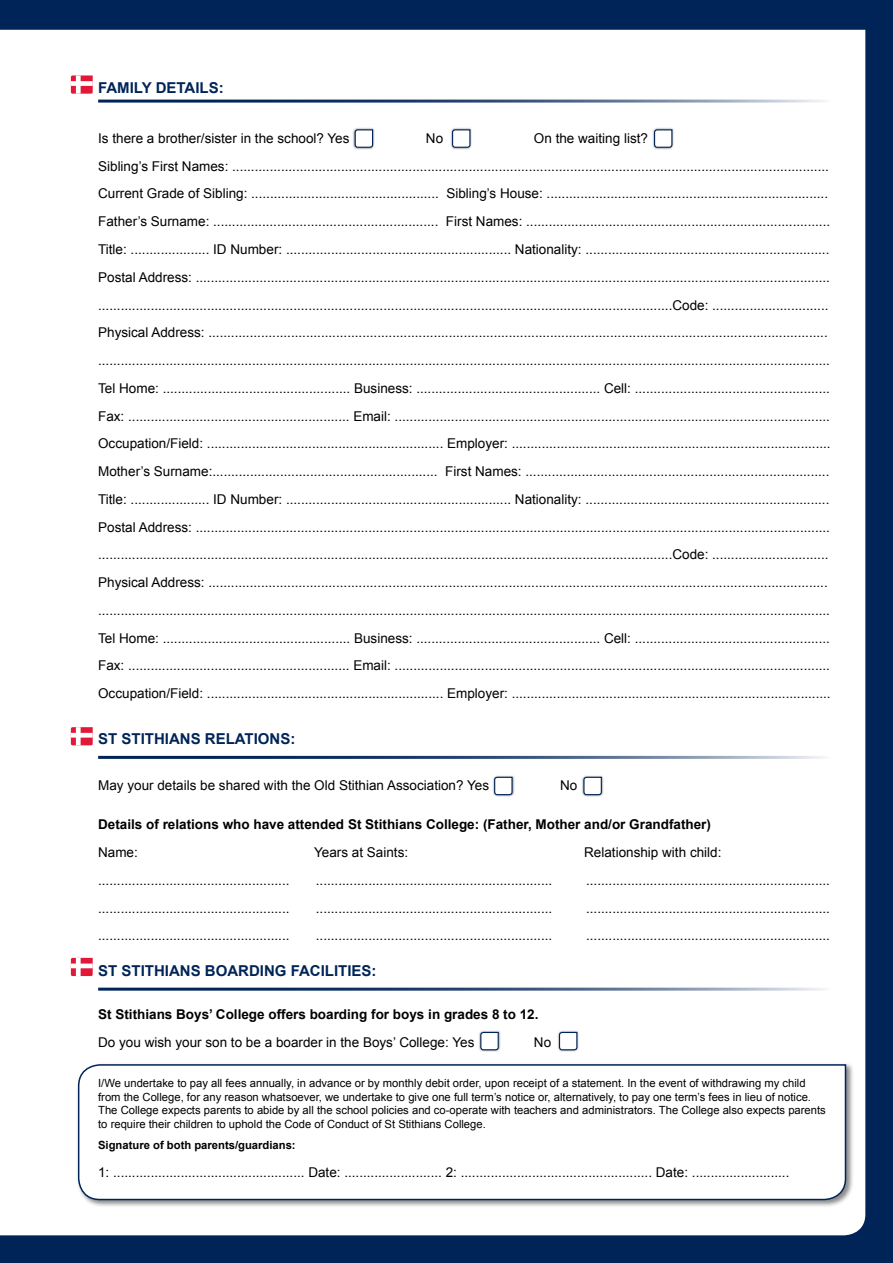
<style>
.page{position:relative;width:893px;height:1263px;background:#002458}
.page>*{position:absolute;margin:0;border:0;box-sizing:border-box;transform-origin:0 0}
.t1{font:700 15px "Arial";color:#002458}
.t2{font:13.5px/27.8px "Arial";color:#000}
.t3{font:700 13.5px "Arial";color:#000}
.t4{font:11.25px/13.5px "Arial";color:#000}
.t5{font:700 11.25px "Arial";color:#000}
</style>
<div class="page">
<div style="left:0;top:30px;width:865px;height:1205px;background:#fff"></div>
<div style="left:76px;top:1062px;width:778px;height:146px;background:#000;opacity:.46"></div>
<div style="left:77px;top:1063px;width:770px;height:138px;background:#fff"></div>
<hr style="left:98px;top:100px;width:733px;height:3px;background:#002458">
<hr style="left:98px;top:756px;width:733px;height:3px;background:#002458">
<hr style="left:98px;top:988px;width:733px;height:3px;background:#002458">
<svg style="left:71px;top:75px;width:22px;height:19px"></svg>
<div style="left:76px;top:75px;width:5px;height:19px;background:#fff"></div>
<div style="left:71px;top:81px;width:22px;height:5px;background:#fff"></div>
<svg style="left:71px;top:727px;width:22px;height:18px"></svg>
<div style="left:76px;top:727px;width:5px;height:18px;background:#fff"></div>
<div style="left:71px;top:733px;width:22px;height:5px;background:#fff"></div>
<svg style="left:71px;top:958px;width:22px;height:18px"></svg>
<div style="left:76px;top:958px;width:5px;height:18px;background:#fff"></div>
<div style="left:71px;top:963px;width:22px;height:5px;background:#fff"></div>
<div style="left:353px;top:127px;width:22px;height:22px;background:#000;opacity:.49"></div>
<svg style="left:354px;top:129px;width:20px;height:19px"></svg>
<div style="left:450px;top:127px;width:22px;height:22px;background:#000;opacity:.49"></div>
<svg style="left:451px;top:129px;width:20px;height:19px"></svg>
<div style="left:652px;top:127px;width:22px;height:22px;background:#000;opacity:.49"></div>
<svg style="left:653px;top:129px;width:20px;height:19px"></svg>
<div style="left:492px;top:775px;width:22px;height:22px;background:#000;opacity:.49"></div>
<svg style="left:494px;top:776px;width:19px;height:20px"></svg>
<div style="left:581px;top:775px;width:22px;height:22px;background:#000;opacity:.49"></div>
<svg style="left:583px;top:776px;width:19px;height:20px"></svg>
<div style="left:478px;top:1030px;width:22px;height:22px;background:#000;opacity:.49"></div>
<svg style="left:480px;top:1031px;width:19px;height:20px"></svg>
<div style="left:557px;top:1030px;width:22px;height:22px;background:#f4f4f4"></div>
<svg style="left:558px;top:1031px;width:20px;height:20px"></svg>
<p class="t1" style="left:98px;top:78px;width:127px">FAMILY DETAILS:</p>
<p class="t2" style="left:98px;top:124px;width:734px;text-indent:436px">On the waiting list?<br>Sibling’s First Names: ...............................................................................................................................................................<br>Current Grade of Sibling: .................................................. Sibling’s House: ...........................................................................<br>Father’s Surname: ............................................................ First Names: .................................................................................<br>Title: ..................... ID Number: ............................................................ Nationality: .................................................................<br>Postal Address: ......................................................................................................................................................................... .........................................................................................................................................................Code: ...............................<br>Physical Address: ..................................................................................................................................................................... ...................................................................................................................................................................................................<br>Tel Home: .................................................. Business: ................................................. Cell: ....................................................<br>Fax: ........................................................... Email: ....................................................................................................................<br>Occupation/Field: ............................................................... Employer: .....................................................................................<br>Mother’s Surname:............................................................ First Names: .................................................................................<br>Title: ..................... ID Number: ............................................................ Nationality: .................................................................<br>Postal Address: ......................................................................................................................................................................... .........................................................................................................................................................Code: ...............................<br>Physical Address: ..................................................................................................................................................................... ...................................................................................................................................................................................................<br>Tel Home: .................................................. Business: ................................................. Cell: ....................................................<br>Fax: ........................................................... Email: ....................................................................................................................<br>Occupation/Field: ............................................................... Employer: .....................................................................................</p>
<p class="t1" style="left:98px;top:729px;width:199px">ST STITHIANS RELATIONS:</p>
<p class="t2" style="left:98px;top:771px;width:392px">May your details be shared with the Old Stithian Association? Yes</p>
<p class="t2" style="left:560px;top:771px;width:19px">No</p>
<p class="t3" style="left:98px;top:816px;width:614px">Details of relations who have attended St Stithians College: (Father, Mother and/or Grandfather)</p>
<p class="t2" style="left:98px;top:838px;width:41px">Name:</p>
<p class="t2" style="left:314px;top:838px;width:96px">Years at Saints:</p>
<p class="t2" style="left:584px;top:838px;width:139px">Relationship with child:</p>
<p class="t2" style="left:98px;top:866px;width:193px">...................................................</p>
<p class="t2" style="left:316px;top:866px;width:238px">...............................................................</p>
<p class="t2" style="left:586px;top:866px;width:245px">.................................................................</p>
<p class="t2" style="left:98px;top:894px;width:193px">...................................................</p>
<p class="t2" style="left:316px;top:894px;width:238px">...............................................................</p>
<p class="t2" style="left:586px;top:894px;width:245px">.................................................................</p>
<p class="t2" style="left:98px;top:922px;width:193px">...................................................</p>
<p class="t2" style="left:316px;top:922px;width:238px">...............................................................</p>
<p class="t2" style="left:586px;top:922px;width:245px">.................................................................</p>
<p class="t1" style="left:98px;top:961px;width:280px">ST STITHIANS BOARDING FACILITIES:</p>
<p class="t3" style="left:98px;top:1005px;width:442px">St Stithians Boys’ College offers boarding for boys in grades 8 to 12.</p>
<p class="t2" style="left:98px;top:1028px;width:378px">Do you wish your son to be a boarder in the Boys’ College: Yes</p>
<p class="t2" style="left:534px;top:1028px;width:19px">No</p>
<p class="t4" style="left:98px;top:1077px;width:729px">I/We undertake to pay all fees annually, in advance or by monthly debit order, upon receipt of a statement. In the event of withdrawing my child from the College, for any reason whatsoever, we undertake to give one full term’s notice or, alternatively, to pay one term’s fees in lieu of notice.<br>The College expects parents to abide by all the school policies and co-operate with teachers and administrators. The College also expects parents to require their children to uphold the Code of Conduct of St Stithians College.</p>
<p class="t5" style="left:98px;top:1137px;width:199px">Signature of both parents/guardians:</p>
<p class="t2" style="left:98px;top:1158px;width:693px">1: ................................................... Date: .......................... 2: ................................................... Date: ..........................</p>
<p class="t2" style="left:98px;top:124px;width:253px">Is there a brother/sister in the school? Yes</p>
<p class="t2" style="left:426px;top:124px;width:19px">No</p>
</div>
